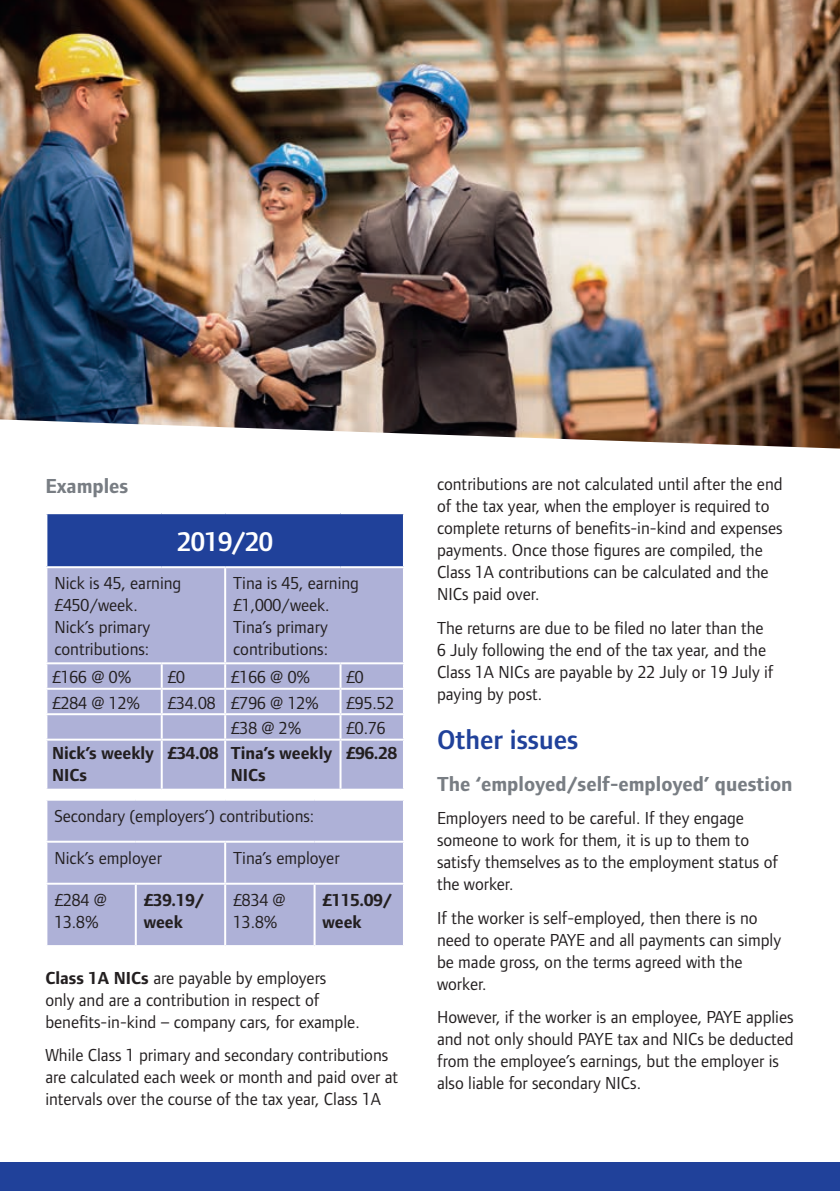
<style>
.page{position:relative;width:840px;height:1191px;background:#fff}
.page>*{position:absolute;margin:0;border:0;box-sizing:border-box;transform-origin:0 0}
.t1{font:600 28px "Foundry Form Sans";color:#20419a}
.t2{font:600 28px "Foundry Form Sans";color:#fff}
.t3{font:700 21px "Foundry Form Sans";color:#787d83}
.t4{font:18px/22px "Foundry Form Sans";color:#231f20}
.t5{font:700 18px/22px "Foundry Form Sans";color:#231f20}
.s1{font-weight:700}
</style>
<div class="page">
<div style="left:0;top:1162px;width:839px;height:29px;background:#20419a"></div>
<img style="left:0;top:0;width:839px;height:448px">
<div style="left:46px;top:513px;width:358px;height:54px;background:#20419a"></div>
<div style="left:47px;top:568px;width:356px;height:220px;background:#aeb1d7"></div>
<hr style="left:403px;top:514px;width:2px;height:52px;background:#fff">
<hr style="left:45px;top:512px;width:117px;height:2px;background:#fff">
<hr style="left:45px;top:514px;width:2px;height:52px;background:#fff">
<hr style="left:162px;top:512px;width:63px;height:2px;background:#fff">
<hr style="left:225px;top:512px;width:115px;height:2px;background:#fff">
<hr style="left:340px;top:512px;width:65px;height:2px;background:#fff">
<hr style="left:45px;top:566px;width:117px;height:2px;background:#fff">
<hr style="left:162px;top:566px;width:63px;height:2px;background:#fff">
<hr style="left:225px;top:566px;width:115px;height:2px;background:#fff">
<hr style="left:224px;top:568px;width:2px;height:94px;background:#fff">
<hr style="left:340px;top:566px;width:65px;height:2px;background:#fff">
<hr style="left:45px;top:662px;width:117px;height:2px;background:#fff">
<hr style="left:162px;top:662px;width:63px;height:2px;background:#fff">
<hr style="left:161px;top:664px;width:2px;height:24px;background:#fff">
<hr style="left:225px;top:662px;width:115px;height:2px;background:#fff">
<hr style="left:224px;top:664px;width:2px;height:24px;background:#fff">
<hr style="left:340px;top:662px;width:65px;height:2px;background:#fff">
<hr style="left:339px;top:664px;width:2px;height:24px;background:#fff">
<hr style="left:45px;top:688px;width:117px;height:2px;background:#fff">
<hr style="left:162px;top:688px;width:63px;height:2px;background:#fff">
<hr style="left:161px;top:690px;width:2px;height:23px;background:#fff">
<hr style="left:225px;top:688px;width:115px;height:2px;background:#fff">
<hr style="left:224px;top:690px;width:2px;height:23px;background:#fff">
<hr style="left:340px;top:688px;width:65px;height:2px;background:#fff">
<hr style="left:339px;top:690px;width:2px;height:23px;background:#fff">
<hr style="left:45px;top:713px;width:117px;height:2px;background:#fff">
<hr style="left:162px;top:713px;width:63px;height:2px;background:#fff">
<hr style="left:161px;top:715px;width:2px;height:23px;background:#fff">
<hr style="left:225px;top:713px;width:115px;height:2px;background:#fff">
<hr style="left:224px;top:715px;width:2px;height:23px;background:#fff">
<hr style="left:340px;top:713px;width:65px;height:2px;background:#fff">
<hr style="left:339px;top:715px;width:2px;height:23px;background:#fff">
<hr style="left:45px;top:738px;width:117px;height:2px;background:#fff">
<hr style="left:162px;top:738px;width:63px;height:2px;background:#fff">
<hr style="left:161px;top:740px;width:2px;height:48px;background:#fff">
<hr style="left:225px;top:738px;width:115px;height:2px;background:#fff">
<hr style="left:224px;top:740px;width:2px;height:48px;background:#fff">
<hr style="left:340px;top:738px;width:65px;height:2px;background:#fff">
<hr style="left:339px;top:740px;width:2px;height:48px;background:#fff">
<div style="left:47px;top:800px;width:356px;height:145px;background:#aeb1d7"></div>
<hr style="left:45px;top:840px;width:91px;height:2px;background:#fff">
<hr style="left:136px;top:840px;width:89px;height:2px;background:#fff">
<hr style="left:225px;top:840px;width:89px;height:2px;background:#fff">
<hr style="left:224px;top:842px;width:2px;height:40px;background:#fff">
<hr style="left:314px;top:840px;width:91px;height:2px;background:#fff">
<hr style="left:45px;top:882px;width:91px;height:2px;background:#fff">
<hr style="left:136px;top:882px;width:89px;height:2px;background:#fff">
<hr style="left:135px;top:884px;width:2px;height:61px;background:#fff">
<hr style="left:225px;top:882px;width:89px;height:2px;background:#fff">
<hr style="left:224px;top:884px;width:2px;height:61px;background:#fff">
<hr style="left:314px;top:882px;width:91px;height:2px;background:#fff">
<hr style="left:313px;top:884px;width:2px;height:61px;background:#fff">
<p class="t3" style="left:45px;top:474px;width:84px">Examples</p>
<h1 class="t2" style="left:177px;top:526px;width:97px">2019/20</h1>
<p class="t4" style="left:54px;top:572px;width:128px">Nick is 45, earning £450/week.<br>Nick’s primary contributions:</p>
<p class="t4" style="left:233px;top:572px;width:127px">Tina is 45, earning £1,000/week.<br>Tina’s primary contributions:</p>
<p class="t4" style="left:52px;top:666px;width:81px">£166 @ 0%</p>
<p class="t4" style="left:167px;top:666px;width:19px">£0</p>
<p class="t4" style="left:231px;top:666px;width:81px">£166 @ 0%</p>
<p class="t4" style="left:346px;top:666px;width:19px">£0</p>
<p class="t4" style="left:52px;top:691px;width:89px">£284 @ 12%</p>
<p class="t4" style="left:167px;top:691px;width:153px">£34.08 £796 @ 12%</p>
<p class="t4" style="left:346px;top:691px;width:50px">£95.52</p>
<p class="t4" style="left:231px;top:717px;width:72px">£38 @ 2%</p>
<p class="t4" style="left:346px;top:717px;width:41px">£0.76</p>
<p class="t5" style="left:52px;top:742px;width:103px">Nick’s weekly<br>NICs</p>
<p class="t5" style="left:167px;top:742px;width:166px;text-align:center">£34.08 Tina’s weekly<br>NICs</p>
<p class="t5" style="left:346px;top:742px;width:52px">£96.28</p>
<p class="t4" style="left:54px;top:804px;width:261px">Secondary (employers’) contributions:</p>
<p class="t4" style="left:54px;top:846px;width:109px">Nick’s employer</p>
<p class="t4" style="left:233px;top:846px;width:108px">Tina’s employer</p>
<p class="t4" style="left:54px;top:888px;width:54px">£284 @<br>13.8%</p>
<p class="t5" style="left:144px;top:888px;width:62px">£39.19/ week</p>
<p class="t4" style="left:233px;top:888px;width:54px">£834 @<br>13.8%</p>
<p class="t5" style="left:322px;top:888px;width:71px">£115.09/ week</p>
<p class="t4" style="left:45px;top:966px;width:315px"><span class="s1">Class 1A NICs</span> are payable by employers only and are a contribution in respect of benefits-in-kind – company cars, for example.</p>
<p class="t4" style="left:45px;top:1044px;width:354px">While Class 1 primary and secondary contributions are calculated each week or month and paid over at intervals over the course of the tax year, Class 1A</p>
<p class="t4" style="left:437px;top:473px;width:347px">contributions are not calculated until after the end of the tax year, when the employer is required to complete returns of benefits-in-kind and expenses payments. Once those figures are compiled, the Class 1A contributions can be calculated and the NICs paid over.</p>
<p class="t4" style="left:437px;top:616px;width:338px">The returns are due to be filed no later than the 6 July following the end of the tax year, and the Class 1A NICs are payable by 22 July or 19 July if paying by post.</p>
<h1 class="t1" style="left:437px;top:724px;width:143px">Other issues</h1>
<p class="t3" style="left:437px;top:772px;width:357px">The ‘employed/self-employed’ question</p>
<p class="t4" style="left:437px;top:807px;width:342px">Employers need to be careful. If they engage someone to work for them, it is up to them to satisfy themselves as to the employment status of the worker.</p>
<p class="t4" style="left:437px;top:906px;width:345px">If the worker is self-employed, then there is no need to operate PAYE and all payments can simply be made gross, on the terms agreed with the worker.</p>
<p class="t4" style="left:437px;top:1006px;width:358px">However, if the worker is an employee, PAYE applies and not only should PAYE tax and NICs be deducted from the employee’s earnings, but the employer is also liable for secondary NICs.</p>
</div>
